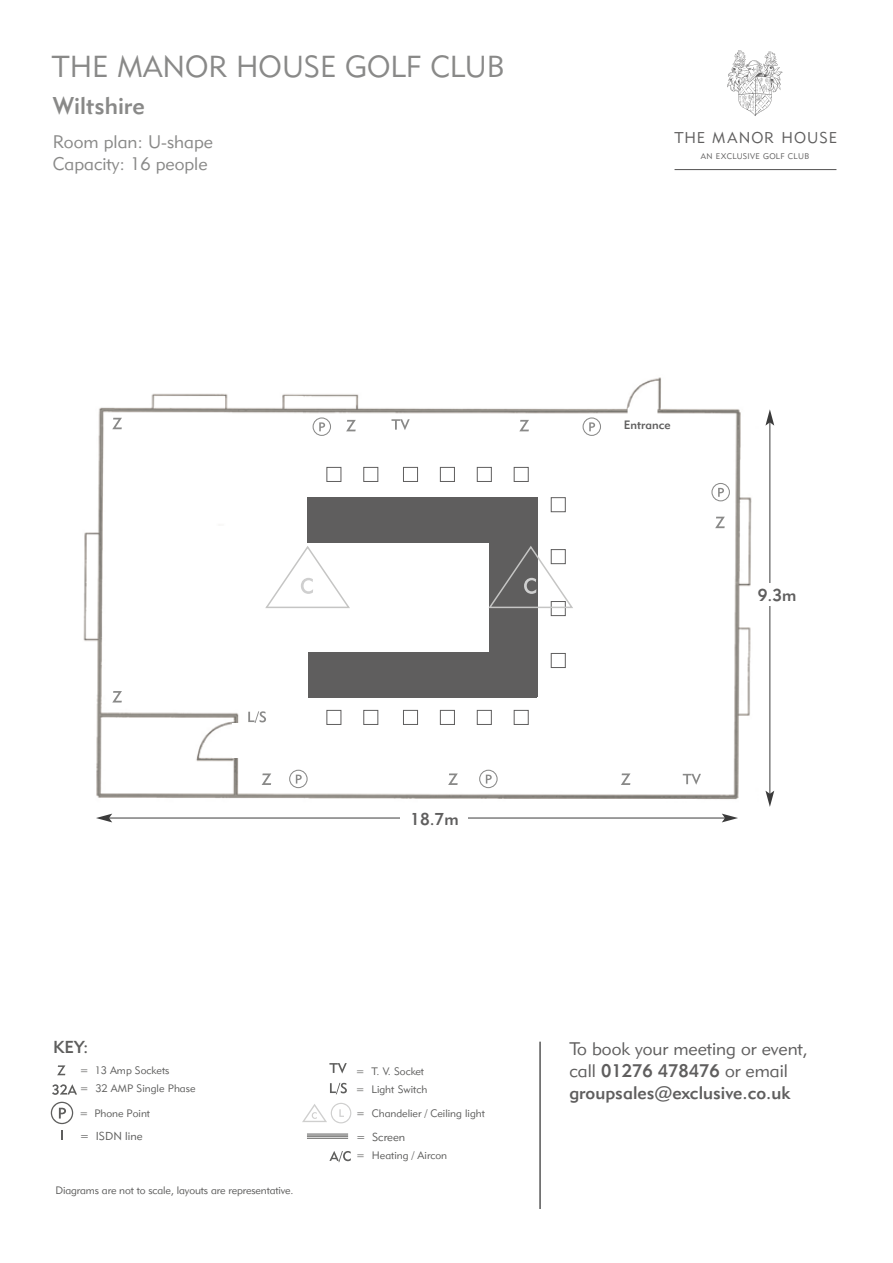
<style>
.page{position:relative;width:893px;height:1263px;background:#fff}
.page>*{position:absolute;margin:0;border:0;box-sizing:border-box;transform-origin:0 0}
.t1{font:30px "Geometric 415 BT Lite A";color:#898988}
.t2{font:24px "Geometric 415 BT Medium A";color:#898988}
.t3{font:18px/21.6px "Geometric 415 BT Lite A";color:#5f5e5e}
.t4{font:18px/21.6px "Geometric 415 BT Lite A";color:#898988}
.t5{font:18px "Geometric 415 BT Medium A";color:#5f5e5e}
.t6{font:17.1px "Geometric 415 BT Medium A";color:#5e5e5d}
.t7{font:16.95px "Geometric 415 BT Medium A";color:#5f5e5e}
.t8{font:15.45px "Geometric 415 BT Lite A";letter-spacing:.065em;color:#5f5e5e}
.t9{font:12px "Geometric 415 BT Medium A";color:#5f5e5e}
.t10{font:11.4px "Geometric 415 BT Lite A";color:#5e5e5d}
.t11{font:10.65px "Geometric 415 BT Lite A";color:#5e5e5d}
.t12{font:8.1px "Geometric 415 BT Lite A";letter-spacing:.05em;color:#5f5e5e}
.s1{font-family:"Geometric 415 BT Medium A"}
</style>
<div class="page">
<svg style="left:330px;top:1083px;width:17px;height:11px"></svg>
<svg style="left:329px;top:1063px;width:18px;height:10px"></svg>
<svg style="left:57px;top:1065px;width:8px;height:10px"></svg>
<svg style="left:61px;top:1130px;width:2px;height:10px"></svg>
<hr style="left:307px;top:1135px;width:41px;height:2px;background:#5e5e5d">
<hr style="left:307px;top:1134px;width:41px;height:1px;background:#5e5e5d">
<hr style="left:307px;top:1138px;width:41px;height:1px;background:#5e5e5d">
<svg style="left:52px;top:1084px;width:25px;height:11px"></svg>
<svg style="left:51px;top:1102px;width:22px;height:22px"></svg>
<svg style="left:329px;top:1151px;width:22px;height:11px"></svg>
<svg style="left:302px;top:1103px;width:49px;height:20px"></svg>
<svg style="left:727px;top:50px;width:56px;height:66px"></svg>
<hr style="left:674px;top:169px;width:162px;height:1px;background:#5f5e5e">
<hr style="left:540px;top:1042px;width:1px;height:167px;background:#000">
<img style="left:83px;top:377px;width:683px;height:423px">
<svg style="left:391px;top:419px;width:19px;height:11px"></svg>
<svg style="left:683px;top:774px;width:18px;height:11px"></svg>
<svg style="left:248px;top:711px;width:18px;height:12px"></svg>
<hr style="left:769px;top:422px;width:1px;height:372px;background:#000">
<svg style="left:765px;top:409px;width:9px;height:17px"></svg>
<svg style="left:765px;top:791px;width:9px;height:16px"></svg>
<svg style="left:346px;top:420px;width:10px;height:11px"></svg>
<svg style="left:519px;top:420px;width:10px;height:11px"></svg>
<svg style="left:715px;top:517px;width:10px;height:11px"></svg>
<svg style="left:621px;top:773px;width:9px;height:12px"></svg>
<svg style="left:448px;top:773px;width:10px;height:12px"></svg>
<svg style="left:262px;top:773px;width:9px;height:12px"></svg>
<svg style="left:112px;top:691px;width:10px;height:11px"></svg>
<svg style="left:112px;top:418px;width:10px;height:11px"></svg>
<svg style="left:583px;top:417px;width:18px;height:19px"></svg>
<svg style="left:711px;top:483px;width:19px;height:18px"></svg>
<svg style="left:479px;top:770px;width:19px;height:18px"></svg>
<svg style="left:289px;top:770px;width:19px;height:18px"></svg>
<svg style="left:313px;top:417px;width:18px;height:19px"></svg>
<div style="left:751px;top:583px;width:52px;height:22px;background:#fff"></div>
<hr style="left:109px;top:818px;width:616px;height:1px;background:#000">
<svg style="left:722px;top:814px;width:16px;height:8px"></svg>
<svg style="left:96px;top:814px;width:16px;height:8px"></svg>
<div style="left:401px;top:807px;width:67px;height:22px;background:#fff"></div>
<div style="left:232px;top:723px;width:24px;height:35px;background:#fff"></div>
<svg style="left:628px;top:403px;width:29px;height:13px"></svg>
<div style="left:308px;top:497px;width:229px;height:45px;background:#5f5e5e"></div>
<div style="left:489px;top:497px;width:49px;height:200px;background:#5f5e5e"></div>
<div style="left:308px;top:652px;width:229px;height:45px;background:#5f5e5e"></div>
<div style="left:514px;top:467px;width:15px;height:15px;background:#fff;border:1px solid #5f5e5e"></div>
<div style="left:514px;top:710px;width:15px;height:15px;background:#fff;border:1px solid #5f5e5e"></div>
<div style="left:363px;top:467px;width:15px;height:15px;background:#fff;border:1px solid #5f5e5e"></div>
<div style="left:363px;top:710px;width:15px;height:15px;background:#fff;border:1px solid #5f5e5e"></div>
<div style="left:440px;top:467px;width:15px;height:15px;background:#fff;border:1px solid #5f5e5e"></div>
<div style="left:440px;top:710px;width:15px;height:15px;background:#fff;border:1px solid #5f5e5e"></div>
<div style="left:477px;top:467px;width:15px;height:15px;background:#fff;border:1px solid #5f5e5e"></div>
<div style="left:477px;top:710px;width:15px;height:15px;background:#fff;border:1px solid #5f5e5e"></div>
<div style="left:327px;top:467px;width:14px;height:15px;background:#fff;border:1px solid #5f5e5e"></div>
<div style="left:327px;top:710px;width:14px;height:15px;background:#fff;border:1px solid #5f5e5e"></div>
<div style="left:403px;top:467px;width:15px;height:15px;background:#fff;border:1px solid #5f5e5e"></div>
<div style="left:403px;top:710px;width:15px;height:15px;background:#fff;border:1px solid #5f5e5e"></div>
<div style="left:551px;top:653px;width:15px;height:15px;background:#fff;border:1px solid #5f5e5e"></div>
<div style="left:551px;top:601px;width:15px;height:15px;background:#fff;border:1px solid #5f5e5e"></div>
<div style="left:551px;top:497px;width:15px;height:15px;background:#fff;border:1px solid #5f5e5e"></div>
<svg style="left:265px;top:544px;width:86px;height:65px"></svg>
<svg style="left:488px;top:544px;width:87px;height:65px"></svg>
<h1 class="t1" style="left:52px;top:48px;width:454px">THE MANOR HOUSE GOLF CLUB</h1>
<h2 class="t2" style="left:53px;top:91px;width:93px">Wiltshire</h2>
<h3 class="t4" style="left:53px;top:131px;width:162px">Room plan: U-shape<br>Capacity: 16 people</h3>
<h3 class="t8" style="left:674px;top:128px;width:164px">THE MANOR HOUSE</h3>
<p class="t12" style="left:701px;top:151px;width:110px">AN EXCLUSIVE GOLF CLUB</p>
<h3 class="t7" style="left:410px;top:808px;width:50px">18.7m</h3>
<p class="t9" style="left:624px;top:418px;width:48px">Entrance</p>
<h3 class="t7" style="left:758px;top:584px;width:40px">9.3m</h3>
<h3 class="t6" style="left:53px;top:1037px;width:37px">KEY:</h3>
<p class="t11" style="left:80px;top:1064px;width:91px">= 13 Amp Sockets</p>
<p class="t11" style="left:80px;top:1082px;width:117px">= 32 AMP Single Phase</p>
<p class="t11" style="left:79px;top:1106px;width:72px">= Phone Point</p>
<p class="t11" style="left:356px;top:1064px;width:70px">= T. V. Socket</p>
<p class="t11" style="left:356px;top:1083px;width:73px">= Light Switch</p>
<p class="t11" style="left:356px;top:1106px;width:130px">= Chandelier / Ceiling light</p>
<p class="t10" style="left:80px;top:1129px;width:64px">= ISDN line</p>
<p class="t10" style="left:356px;top:1130px;width:51px">= Screen</p>
<p class="t11" style="left:56px;top:1184px;width:240px">Diagrams are not to scale, layouts are representative.</p>
<p class="t11" style="left:356px;top:1148px;width:92px">= Heating / Aircon</p>
<h3 class="t3" style="left:569px;top:1038px;width:240px">To book your meeting or event, call <span class="s1">01276 478476</span> or email</h3>
<h3 class="t5" style="left:569px;top:1081px;width:222px">groupsales@exclusive.co.uk</h3>
</div>
